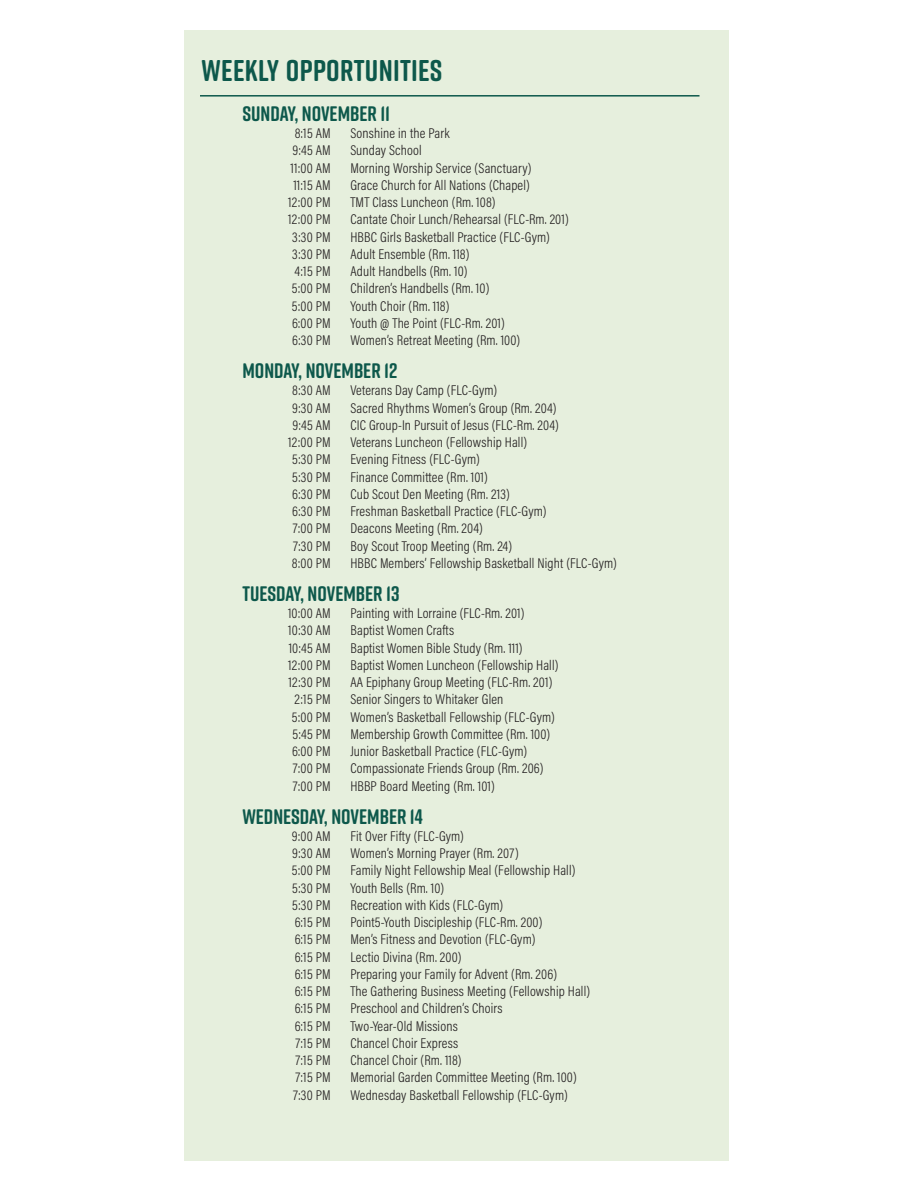
<style>
.page{position:relative;width:918px;height:1188px;background:#fff}
.page>*{position:absolute;margin:0;border:0;box-sizing:border-box;transform-origin:0 0}
.Top_Section_Headline{font:700 30px "Rift Soft";letter-spacing:.01em;color:#0d584b}
.Weekly_Opportunity_T{font:700 21px "Rift Soft";color:#0d584b}
.Weekly_Opportunities{font:300 14.25px "Acumin Pro Cond";letter-spacing:.01em;color:#231f20}
</style>
<div class="page">
<div style="left:184px;top:30px;width:544px;height:1131px;background:#e4eeda"></div>
<hr style="left:200px;top:95px;width:500px;height:2px;background:#0d584b">
<p class="Top_Section_Headline" style="left:202px;top:49px;width:242px">WEEKLY OPPORTUNITIES</p>
<p class="Weekly_Opportunity_T" style="left:242px;top:98px;width:149px">SUNDAY, NOVEMBER 11</p>
<p class="Weekly_Opportunities" style="left:295px;top:124px;width:38px">8:15 AM</p>
<p class="Weekly_Opportunities" style="left:350px;top:124px;width:101px">Sonshine in the Park</p>
<p class="Weekly_Opportunities" style="left:293px;top:141px;width:40px">9:45 AM</p>
<p class="Weekly_Opportunities" style="left:350px;top:141px;width:73px">Sunday School</p>
<p class="Weekly_Opportunities" style="left:291px;top:159px;width:42px">11:00 AM</p>
<p class="Weekly_Opportunities" style="left:350px;top:159px;width:183px">Morning Worship Service (Sanctuary)</p>
<p class="Weekly_Opportunities" style="left:293px;top:176px;width:39px">11:15 AM</p>
<p class="Weekly_Opportunities" style="left:350px;top:176px;width:181px">Grace Church for All Nations (Chapel)</p>
<p class="Weekly_Opportunities" style="left:288px;top:193px;width:44px">12:00 PM</p>
<p class="Weekly_Opportunities" style="left:350px;top:193px;width:147px">TMT Class Luncheon (Rm. 108)</p>
<p class="Weekly_Opportunities" style="left:288px;top:210px;width:44px">12:00 PM</p>
<p class="Weekly_Opportunities" style="left:350px;top:210px;width:220px">Cantate Choir Lunch/Rehearsal (FLC-Rm. 201)</p>
<p class="Weekly_Opportunities" style="left:292px;top:228px;width:40px">3:30 PM</p>
<p class="Weekly_Opportunities" style="left:350px;top:228px;width:201px">HBBC Girls Basketball Practice (FLC-Gym)</p>
<p class="Weekly_Opportunities" style="left:292px;top:245px;width:40px">3:30 PM</p>
<p class="Weekly_Opportunities" style="left:350px;top:245px;width:121px">Adult Ensemble (Rm. 118)</p>
<p class="Weekly_Opportunities" style="left:295px;top:262px;width:38px">4:15 PM</p>
<p class="Weekly_Opportunities" style="left:350px;top:262px;width:119px">Adult Handbells (Rm. 10)</p>
<p class="Weekly_Opportunities" style="left:292px;top:279px;width:40px">5:00 PM</p>
<p class="Weekly_Opportunities" style="left:350px;top:279px;width:140px">Children’s Handbells (Rm. 10)</p>
<p class="Weekly_Opportunities" style="left:292px;top:297px;width:40px">5:00 PM</p>
<p class="Weekly_Opportunities" style="left:350px;top:297px;width:101px">Youth Choir (Rm. 118)</p>
<p class="Weekly_Opportunities" style="left:292px;top:314px;width:40px">6:00 PM</p>
<p class="Weekly_Opportunities" style="left:350px;top:314px;width:156px">Youth @ The Point (FLC-Rm. 201)</p>
<p class="Weekly_Opportunities" style="left:292px;top:331px;width:40px">6:30 PM</p>
<p class="Weekly_Opportunities" style="left:350px;top:331px;width:171px">Women’s Retreat Meeting (Rm. 100)</p>
<p class="Weekly_Opportunity_T" style="left:242px;top:356px;width:156px">MONDAY, NOVEMBER 12</p>
<p class="Weekly_Opportunities" style="left:292px;top:381px;width:40px">8:30 AM</p>
<p class="Weekly_Opportunities" style="left:350px;top:381px;width:148px">Veterans Day Camp (FLC-Gym)</p>
<p class="Weekly_Opportunities" style="left:292px;top:399px;width:40px">9:30 AM</p>
<p class="Weekly_Opportunities" style="left:350px;top:399px;width:208px">Sacred Rhythms Women’s Group (Rm. 204)</p>
<p class="Weekly_Opportunities" style="left:293px;top:416px;width:40px">9:45 AM</p>
<p class="Weekly_Opportunities" style="left:350px;top:416px;width:210px">CIC Group-In Pursuit of Jesus (FLC-Rm. 204)</p>
<p class="Weekly_Opportunities" style="left:288px;top:433px;width:44px">12:00 PM</p>
<p class="Weekly_Opportunities" style="left:350px;top:433px;width:178px">Veterans Luncheon (Fellowship Hall)</p>
<p class="Weekly_Opportunities" style="left:292px;top:450px;width:40px">5:30 PM</p>
<p class="Weekly_Opportunities" style="left:350px;top:450px;width:131px">Evening Fitness (FLC-Gym)</p>
<p class="Weekly_Opportunities" style="left:292px;top:468px;width:40px">5:30 PM</p>
<p class="Weekly_Opportunities" style="left:350px;top:468px;width:139px">Finance Committee (Rm. 101)</p>
<p class="Weekly_Opportunities" style="left:292px;top:485px;width:40px">6:30 PM</p>
<p class="Weekly_Opportunities" style="left:350px;top:485px;width:161px">Cub Scout Den Meeting (Rm. 213)</p>
<p class="Weekly_Opportunities" style="left:292px;top:502px;width:40px">6:30 PM</p>
<p class="Weekly_Opportunities" style="left:350px;top:502px;width:198px">Freshman Basketball Practice (FLC-Gym)</p>
<p class="Weekly_Opportunities" style="left:293px;top:519px;width:39px">7:00 PM</p>
<p class="Weekly_Opportunities" style="left:350px;top:519px;width:134px">Deacons Meeting (Rm. 204)</p>
<p class="Weekly_Opportunities" style="left:293px;top:537px;width:39px">7:30 PM</p>
<p class="Weekly_Opportunities" style="left:350px;top:537px;width:163px">Boy Scout Troop Meeting (Rm. 24)</p>
<p class="Weekly_Opportunities" style="left:292px;top:554px;width:40px">8:00 PM</p>
<p class="Weekly_Opportunities" style="left:350px;top:554px;width:268px">HBBC Members’ Fellowship Basketball Night (FLC-Gym)</p>
<p class="Weekly_Opportunity_T" style="left:242px;top:578px;width:159px">TUESDAY, NOVEMBER 13</p>
<p class="Weekly_Opportunities" style="left:288px;top:604px;width:44px">10:00 AM</p>
<p class="Weekly_Opportunities" style="left:350px;top:604px;width:176px">Painting with Lorraine (FLC-Rm. 201)</p>
<p class="Weekly_Opportunities" style="left:288px;top:621px;width:44px">10:30 AM</p>
<p class="Weekly_Opportunities" style="left:350px;top:621px;width:105px">Baptist Women Crafts</p>
<p class="Weekly_Opportunities" style="left:289px;top:639px;width:44px">10:45 AM</p>
<p class="Weekly_Opportunities" style="left:350px;top:639px;width:174px">Baptist Women Bible Study (Rm. 111)</p>
<p class="Weekly_Opportunities" style="left:288px;top:656px;width:44px">12:00 PM</p>
<p class="Weekly_Opportunities" style="left:350px;top:656px;width:210px">Baptist Women Luncheon (Fellowship Hall)</p>
<p class="Weekly_Opportunities" style="left:289px;top:673px;width:44px">12:30 PM</p>
<p class="Weekly_Opportunities" style="left:350px;top:673px;width:204px">AA Epiphany Group Meeting (FLC-Rm. 201)</p>
<p class="Weekly_Opportunities" style="left:295px;top:690px;width:38px">2:15 PM</p>
<p class="Weekly_Opportunities" style="left:350px;top:690px;width:154px">Senior Singers to Whitaker Glen</p>
<p class="Weekly_Opportunities" style="left:292px;top:708px;width:40px">5:00 PM</p>
<p class="Weekly_Opportunities" style="left:350px;top:708px;width:206px">Women’s Basketball Fellowship (FLC-Gym)</p>
<p class="Weekly_Opportunities" style="left:293px;top:725px;width:40px">5:45 PM</p>
<p class="Weekly_Opportunities" style="left:350px;top:725px;width:201px">Membership Growth Committee (Rm. 100)</p>
<p class="Weekly_Opportunities" style="left:292px;top:742px;width:40px">6:00 PM</p>
<p class="Weekly_Opportunities" style="left:350px;top:742px;width:178px">Junior Basketball Practice (FLC-Gym)</p>
<p class="Weekly_Opportunities" style="left:293px;top:759px;width:39px">7:00 PM</p>
<p class="Weekly_Opportunities" style="left:350px;top:759px;width:195px">Compassionate Friends Group (Rm. 206)</p>
<p class="Weekly_Opportunities" style="left:293px;top:777px;width:39px">7:00 PM</p>
<p class="Weekly_Opportunities" style="left:350px;top:777px;width:146px">HBBP Board Meeting (Rm. 101)</p>
<p class="Weekly_Opportunity_T" style="left:242px;top:801px;width:182px">WEDNESDAY, NOVEMBER 14</p>
<p class="Weekly_Opportunities" style="left:292px;top:827px;width:40px">9:00 AM</p>
<p class="Weekly_Opportunities" style="left:350px;top:827px;width:115px">Fit Over Fifty (FLC-Gym)</p>
<p class="Weekly_Opportunities" style="left:292px;top:844px;width:40px">9:30 AM</p>
<p class="Weekly_Opportunities" style="left:350px;top:844px;width:170px">Women’s Morning Prayer (Rm. 207)</p>
<p class="Weekly_Opportunities" style="left:292px;top:861px;width:40px">5:00 PM</p>
<p class="Weekly_Opportunities" style="left:350px;top:861px;width:227px">Family Night Fellowship Meal (Fellowship Hall)</p>
<p class="Weekly_Opportunities" style="left:292px;top:879px;width:40px">5:30 PM</p>
<p class="Weekly_Opportunities" style="left:350px;top:879px;width:95px">Youth Bells (Rm. 10)</p>
<p class="Weekly_Opportunities" style="left:292px;top:896px;width:40px">5:30 PM</p>
<p class="Weekly_Opportunities" style="left:350px;top:896px;width:154px">Recreation with Kids (FLC-Gym)</p>
<p class="Weekly_Opportunities" style="left:295px;top:913px;width:38px">6:15 PM</p>
<p class="Weekly_Opportunities" style="left:350px;top:913px;width:194px">Point5-Youth Discipleship (FLC-Rm. 200)</p>
<p class="Weekly_Opportunities" style="left:295px;top:930px;width:38px">6:15 PM</p>
<p class="Weekly_Opportunities" style="left:350px;top:930px;width:186px">Men’s Fitness and Devotion (FLC-Gym)</p>
<p class="Weekly_Opportunities" style="left:295px;top:948px;width:38px">6:15 PM</p>
<p class="Weekly_Opportunities" style="left:350px;top:948px;width:113px">Lectio Divina (Rm. 200)</p>
<p class="Weekly_Opportunities" style="left:295px;top:965px;width:38px">6:15 PM</p>
<p class="Weekly_Opportunities" style="left:350px;top:965px;width:208px">Preparing your Family for Advent (Rm. 206)</p>
<p class="Weekly_Opportunities" style="left:295px;top:982px;width:38px">6:15 PM</p>
<p class="Weekly_Opportunities" style="left:350px;top:982px;width:241px">The Gathering Business Meeting (Fellowship Hall)</p>
<p class="Weekly_Opportunities" style="left:295px;top:999px;width:38px">6:15 PM</p>
<p class="Weekly_Opportunities" style="left:350px;top:999px;width:154px">Preschool and Children’s Choirs</p>
<p class="Weekly_Opportunities" style="left:295px;top:1017px;width:38px">6:15 PM</p>
<p class="Weekly_Opportunities" style="left:350px;top:1017px;width:109px">Two-Year-Old Missions</p>
<p class="Weekly_Opportunities" style="left:296px;top:1034px;width:37px">7:15 PM</p>
<p class="Weekly_Opportunities" style="left:350px;top:1034px;width:109px">Chancel Choir Express</p>
<p class="Weekly_Opportunities" style="left:296px;top:1051px;width:37px">7:15 PM</p>
<p class="Weekly_Opportunities" style="left:350px;top:1051px;width:113px">Chancel Choir (Rm. 118)</p>
<p class="Weekly_Opportunities" style="left:296px;top:1068px;width:37px">7:15 PM</p>
<p class="Weekly_Opportunities" style="left:350px;top:1068px;width:228px">Memorial Garden Committee Meeting (Rm. 100)</p>
<p class="Weekly_Opportunities" style="left:293px;top:1086px;width:39px">7:30 PM</p>
<p class="Weekly_Opportunities" style="left:350px;top:1086px;width:219px">Wednesday Basketball Fellowship (FLC-Gym)</p>
</div>
